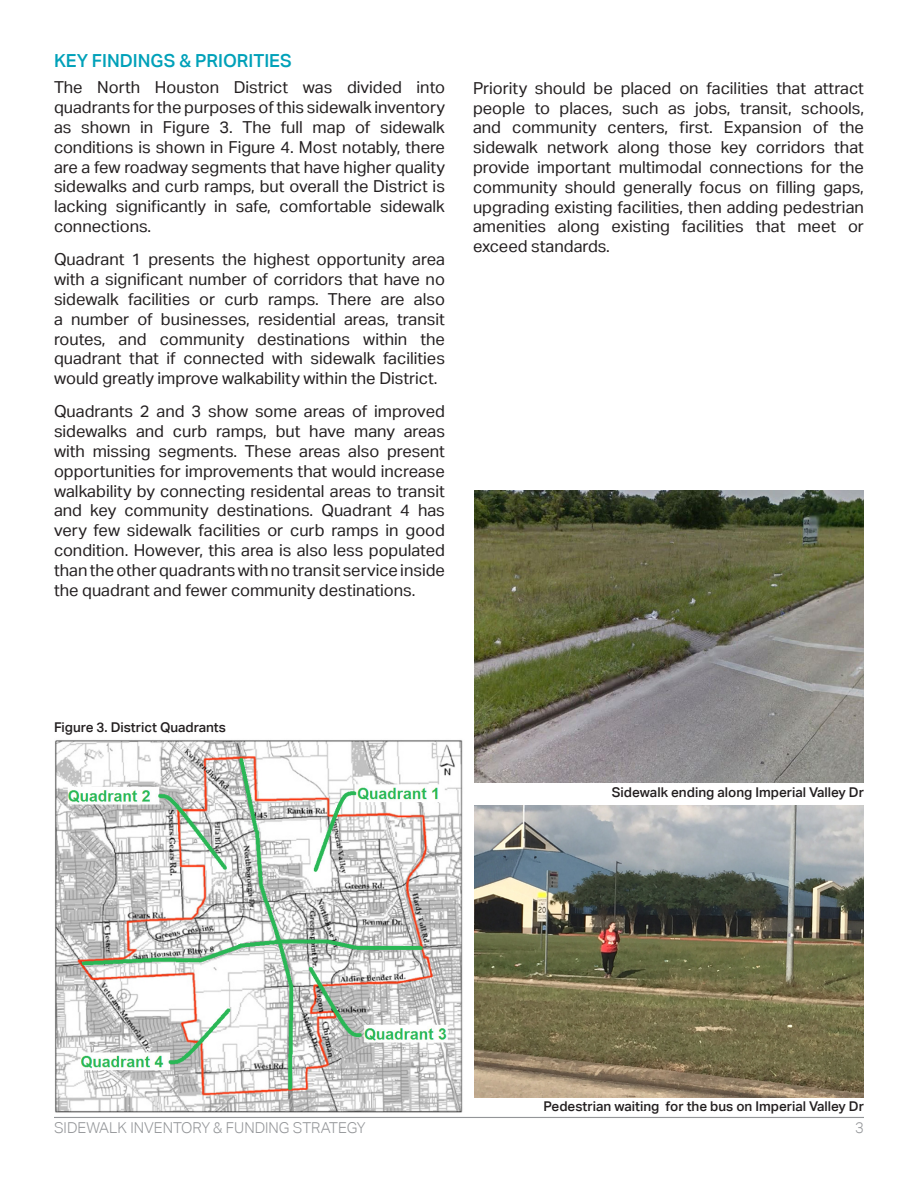
<style>
.page{position:relative;width:918px;height:1188px;background:#fff}
.page>*{position:absolute;margin:0;border:0;box-sizing:border-box;transform-origin:0 0}
.t1{font:500 18px "Aktiv Grotesk";color:#00a1b9}
.Main_text{font:16.5px/19.8px "Aktiv Grotesk";color:#231f20;text-align:justify}
.t2{font:300 15px "Aktiv Grotesk";color:#939598}
.Figure_title{font:500 13.5px "Aktiv Grotesk";color:#231f20}
</style>
<div class="page">
<hr style="left:54px;top:1117px;width:810px;height:1px;background:#939598">
<img style="left:55px;top:740px;width:408px;height:373px">
<img style="left:474px;top:805px;width:390px;height:292px">
<img style="left:474px;top:490px;width:390px;height:292px">
<p class="t1" style="left:54px;top:50px;width:239px">KEY FINDINGS &amp; PRIORITIES</p>
<p class="Main_text" style="left:54px;top:78px;width:393px">The North Houston District was divided into quadrants for the purposes of this sidewalk inventory as shown in Figure 3. The full map of sidewalk conditions is shown in Figure 4. Most notably, there are a few roadway segments that have higher quality sidewalks and curb ramps, but overall the District is lacking significantly in safe, comfortable sidewalk connections.</p>
<p class="Main_text" style="left:54px;top:249px;width:392px">Quadrant 1 presents the highest opportunity area with a significant number of corridors that have no sidewalk facilities or curb ramps. There are also a number of businesses, residential areas, transit routes, and community destinations within the quadrant that if connected with sidewalk facilities would greatly improve walkability within the District.</p>
<p class="Main_text" style="left:54px;top:402px;width:393px">Quadrants 2 and 3 show some areas of improved sidewalks and curb ramps, but have many areas with missing segments. These areas also present opportunities for improvements that would increase walkability by connecting residental areas to transit and key community destinations. Quadrant 4 has very few sidewalk facilities or curb ramps in good condition. However, this area is also less populated than the other quadrants with no transit service inside the quadrant and fewer community destinations.</p>
<p class="Main_text" style="left:473px;top:78px;width:392px">Priority should be placed on facilities that attract people to places, such as jobs, transit, schools, and community centers, first. Expansion of the sidewalk network along those key corridors that provide important multimodal connections for the community should generally focus on filling gaps, upgrading existing facilities, then adding pedestrian amenities along existing facilities that meet or exceed standards.</p>
<p class="Figure_title" style="left:54px;top:719px;width:174px">Figure 3. District Quadrants</p>
<p class="Figure_title" style="left:612px;top:784px;width:254px">Sidewalk ending along Imperial Valley Dr</p>
<p class="Figure_title" style="left:543px;top:1098px;width:322px">Pedestrian waiting for the bus on Imperial Valley Dr</p>
<p class="t2" style="left:54px;top:1119px;width:313px">SIDEWALK INVENTORY &amp; FUNDING STRATEGY</p>
<p class="t2" style="left:855px;top:1119px;width:10px">3</p>
</div>
